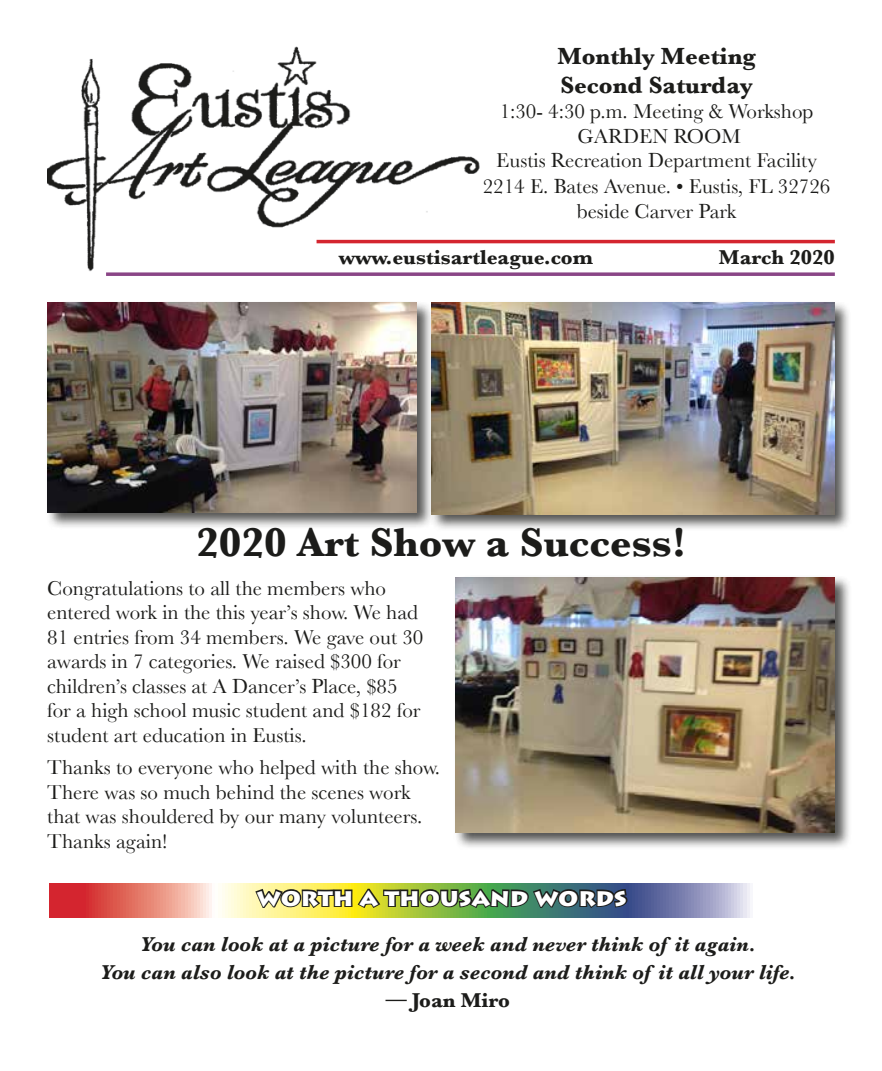
<style>
.page{position:relative;width:882px;height:1071px;background:#fff}
.page>*{position:absolute;margin:0;border:0;box-sizing:border-box;transform-origin:0 0}
.t1{font:700 42px "Baskerville";color:#1c1c1a}
.t2{font:700 24.5px/29.4px "Baskerville";color:#1c1c1a}
.t3{font:900 24.5px "Lithos Pro";color:#fff}
.t4{font:21px/24.5px "Baskerville";color:#1c1c1a}
.t5{font:italic 700 21px/28px "Baskerville";color:#1c1c1a;text-align:center}
.t6{font:700 21px "Baskerville";color:#1c1c1a}
</style>
<div class="page">
<img style="left:47px;top:46px;width:441px;height:226px">
<svg style="left:106px;top:272px;width:729px;height:4px;background:#985b94"></svg>
<hr style="left:317px;top:240px;width:518px;height:3px;background:#d4252f">
<svg style="left:49px;top:884px;width:701px;height:33px;background:#bb9789"></svg>
<img style="left:254px;top:887px;width:375px;height:25px">
<div style="left:454px;top:575px;width:398px;height:275px;background:#1c1c1a;opacity:.75"></div>
<img style="left:456px;top:577px;width:379px;height:255px">
<div style="left:429px;top:301px;width:423px;height:231px;background:#1c1c1a;opacity:.75"></div>
<img style="left:434px;top:303px;width:401px;height:212px">
<div style="left:46px;top:301px;width:388px;height:229px;background:#1c1c1a;opacity:.75"></div>
<img style="left:48px;top:303px;width:368px;height:209px">
<p class="t2" style="left:558px;top:41px;width:200px">Monthly Meeting<br>Second Saturday</p>
<p class="t4" style="left:483px;top:99px;width:349px;text-align:center">1:30- 4:30 p.m. Meeting &amp; Workshop<br>GARDEN ROOM<br>Eustis Recreation Department Facility<br>2214 E. Bates Avenue. • Eustis, FL 32726 beside Carver Park</p>
<p class="t6" style="left:339px;top:244px;width:256px">www.eustisartleague.com</p>
<p class="t6" style="left:719px;top:244px;width:118px">March 2020</p>
<h1 class="t1" style="left:196px;top:518px;width:492px">2020 Art Show a Success!</h1>
<p class="t4" style="left:47px;top:575px;width:378px">Congratulations to all the members who entered work in the this year’s show. We had 81 entries from 34 members. We gave out 30 awards in 7 categories. We raised $300 for children’s classes at A Dancer’s Place, $85 for a high school music student and $182 for student art education in Eustis.</p>
<p class="t4" style="left:47px;top:755px;width:394px">Thanks to everyone who helped with the show.<br>There was so much behind the scenes work that was shouldered by our many volunteers.<br>Thanks again!</p>
<p class="t3" style="left:257px;top:882px;width:371px">WORTH A THOUSAND WORDS</p>
<p class="t5" style="left:100px;top:930px;width:698px">You can look at a picture for a week and never think of it again.<br>You can also look at the picture for a second and think of it all your life.</p>
<p class="t6" style="left:386px;top:988px;width:126px">— Joan Miro</p>
</div>
